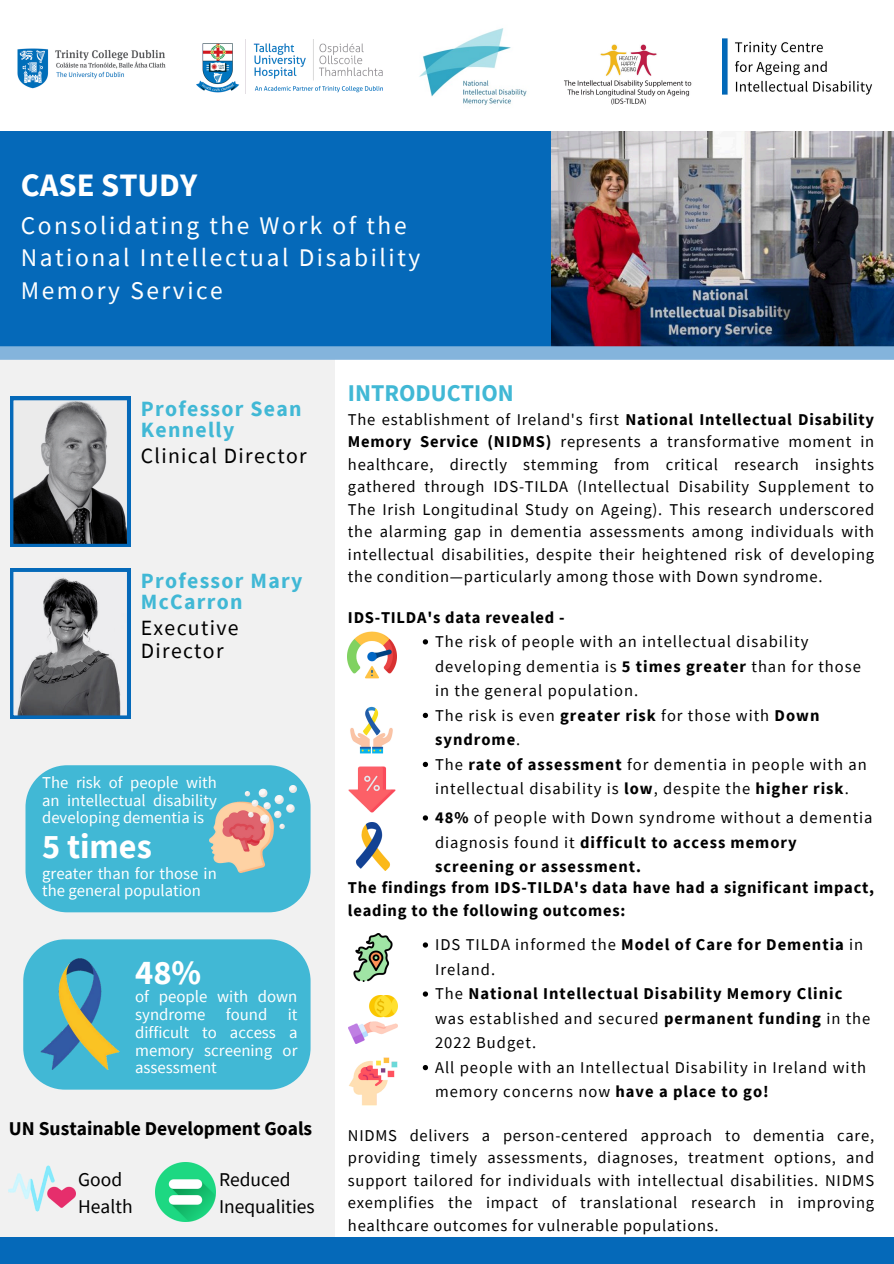
<style>
.page{position:relative;width:894px;height:1264px;background:#fff}
.page>*{position:absolute;margin:0;border:0;box-sizing:border-box;transform-origin:0 0}
.t1{font:700 34.5px "Source Sans Pro";color:#fff}
.t2{font:700 34.2px "Source Sans Pro";color:#fff}
.t3{font:700 32.7px "Source Sans Pro";color:#fff}
.t4{font:25.35px/32.7px "Source Sans Pro";letter-spacing:.1em;color:#fff}
.t5{font:700 24px "Source Sans Pro";color:#41b8d5}
.t6{font:700 21.75px/21.3px "Source Sans Pro";letter-spacing:.06em;color:#41b8d5}
.t7{font:21.75px/22.8px "Source Sans Pro";letter-spacing:.06em;color:#000}
.t8{font:700 19.5px "Source Sans Pro";color:#000}
.t9{font:19.5px/27px "Source Sans Pro";color:#000}
.t10{font:16.8px/17.9px "Source Sans Pro";color:#fff;text-align:justify}
.t11{font:16.65px/17.7px "Source Sans Pro";color:#fff;text-align:justify}
.t12{font:16.5px/22.5px "Source Sans Pro";letter-spacing:.06em;color:#000}
.t13{font:700 16.5px/24.5px "Source Sans Pro";letter-spacing:.045em;color:#000}
.s1{font-weight:700}
.s2{font-weight:400}
</style>
<div class="page">
<img style="left:550px;top:131px;width:343px;height:215px">
<div style="left:0;top:131px;width:550px;height:222px;background:#0569b9"></div>
<div style="left:0;top:351px;width:334px;height:902px;background:#f1f1f1"></div>
<div style="left:0;top:346px;width:893px;height:14px;background:#84b4dc"></div>
<div style="left:0;top:1236px;width:893px;height:27px;background:#0569b9"></div>
<img style="left:17px;top:48px;width:149px;height:41px">
<img style="left:722px;top:39px;width:150px;height:56px">
<img style="left:419px;top:28px;width:108px;height:77px">
<img style="left:564px;top:44px;width:128px;height:61px">
<img style="left:348px;top:631px;width:48px;height:48px">
<img style="left:350px;top:706px;width:43px;height:48px">
<img style="left:348px;top:766px;width:48px;height:47px">
<img style="left:353px;top:933px;width:40px;height:48px">
<img style="left:9px;top:1165px;width:66px;height:47px">
<img style="left:156px;top:1162px;width:59px;height:59px">
<svg style="left:10px;top:568px;width:120px;height:150px"></svg>
<svg style="left:10px;top:397px;width:120px;height:149px"></svg>
<img style="left:356px;top:822px;width:34px;height:48px">
<img style="left:349px;top:995px;width:48px;height:48px">
<img style="left:349px;top:1057px;width:48px;height:48px">
<div style="left:23px;top:939px;width:287px;height:150px;background:#41b8d5;border-radius:42px"></div>
<img style="left:23px;top:956px;width:97px;height:113px">
<div style="left:25px;top:765px;width:285px;height:147px;background:#41b8d5;border-radius:42px"></div>
<img style="left:210px;top:786px;width:86px;height:86px">
<img style="left:196px;top:40px;width:186px;height:54px">
<svg style="left:422px;top:639px;width:6px;height:5px"></svg>
<svg style="left:422px;top:712px;width:6px;height:6px"></svg>
<svg style="left:422px;top:761px;width:6px;height:6px"></svg>
<svg style="left:422px;top:815px;width:6px;height:5px"></svg>
<svg style="left:422px;top:942px;width:6px;height:5px"></svg>
<svg style="left:422px;top:991px;width:6px;height:5px"></svg>
<svg style="left:422px;top:1065px;width:6px;height:5px"></svg>
<p class="t3" style="left:21px;top:164px;width:178px">CASE STUDY</p>
<p class="t4" style="left:21px;top:208px;width:401px">Consolidating the Work of the<br>National Intellectual Disability<br>Memory Service</p>
<p class="t6" style="left:141px;top:397px;width:162px">Professor Sean<br>Kennelly</p>
<p class="t7" style="left:141px;top:444px;width:167px">Clinical Director</p>
<p class="t6" style="left:141px;top:569px;width:163px">Professor Mary<br>McCarron</p>
<p class="t7" style="left:141px;top:615px;width:99px">Executive<br>Director</p>
<p class="t11" style="left:42px;top:773px;width:176px">The risk of people with an intellectual disability developing dementia is</p>
<h2 class="t2" style="left:42px;top:824px;width:111px">5 times</h2>
<p class="t11" style="left:42px;top:863px;width:176px">greater than for those in the general population</p>
<h1 class="t1" style="left:135px;top:950px;width:68px">48%</h1>
<p class="t10" style="left:135px;top:987px;width:164px">of people with down syndrome found it difficult to access a memory screening or assessment</p>
<h6 class="t8" style="left:9px;top:1115px;width:305px">UN Sustainable Development Goals</h6>
<p class="t9" style="left:78px;top:1165px;width:56px">Good<br>Health</p>
<p class="t9" style="left:219px;top:1165px;width:97px">Reduced<br>Inequalities</p>
<h1 class="t5" style="left:348px;top:377px;width:167px">INTRODUCTION</h1>
<p class="t12" style="left:348px;top:407px;width:527px;text-align:justify">The establishment of Ireland's first <span class="s1">National Intellectual Disability Memory Service (NIDMS)</span> represents a transformative moment in healthcare, directly stemming from critical research insights gathered through IDS-TILDA (Intellectual Disability Supplement to The Irish Longitudinal Study on Ageing). This research underscored the alarming gap in dementia assessments among individuals with intellectual disabilities, despite their heightened risk of developing the condition—particularly among those with Down syndrome.</p>
<p class="t13" style="left:348px;top:605px;width:218px">IDS-TILDA's data revealed -</p>
<p class="t12" style="left:435px;top:629px;width:427px;line-height:24.5px">The risk of people with an intellectual disability developing dementia is <span class="s1">5 times greater</span> than for those in the general population.</p>
<p class="t12" style="left:435px;top:702px;width:386px;line-height:24.5px">The risk is even <span class="s1">greater risk</span> for those with <span class="s1">Down syndrome</span>.</p>
<p class="t12" style="left:435px;top:751px;width:433px;line-height:24.5px">The <span class="s1">rate of assessment</span> for dementia in people with an intellectual disability is <span class="s1">low</span>, despite the <span class="s1">higher risk</span>.</p>
<p class="t12" style="left:435px;top:805px;width:439px;line-height:24.5px"><span class="s1">48%</span> of people with Down syndrome without a dementia diagnosis found it <span class="s1">difficult to access memory screening or assessment.</span></p>
<p class="t13" style="left:348px;top:875px;width:527px;line-height:22.5px">The findings from IDS-TILDA's data have had a significant impact, leading to the following outcomes:</p>
<p class="t12" style="left:435px;top:932px;width:429px;line-height:24.5px">IDS TILDA informed the <span class="s1">Model of Care for Dementia</span> in<br>Ireland.</p>
<p class="t13" style="left:435px;top:981px;width:437px"><span class="s2">The</span> National Intellectual Disability Memory Clinic <span class="s2">was established and secured</span> permanent funding <span class="s2">in the<br>2022 Budget.</span></p>
<p class="t12" style="left:435px;top:1054px;width:432px;line-height:24.5px">All people with an Intellectual Disability in Ireland with memory concerns now <span class="s1">have a place to go!</span></p>
<p class="t12" style="left:348px;top:1123px;width:527px;text-align:justify">NIDMS delivers a person-centered approach to dementia care, providing timely assessments, diagnoses, treatment options, and support tailored for individuals with intellectual disabilities. NIDMS exemplifies the impact of translational research in improving healthcare outcomes for vulnerable populations.</p>
</div>
